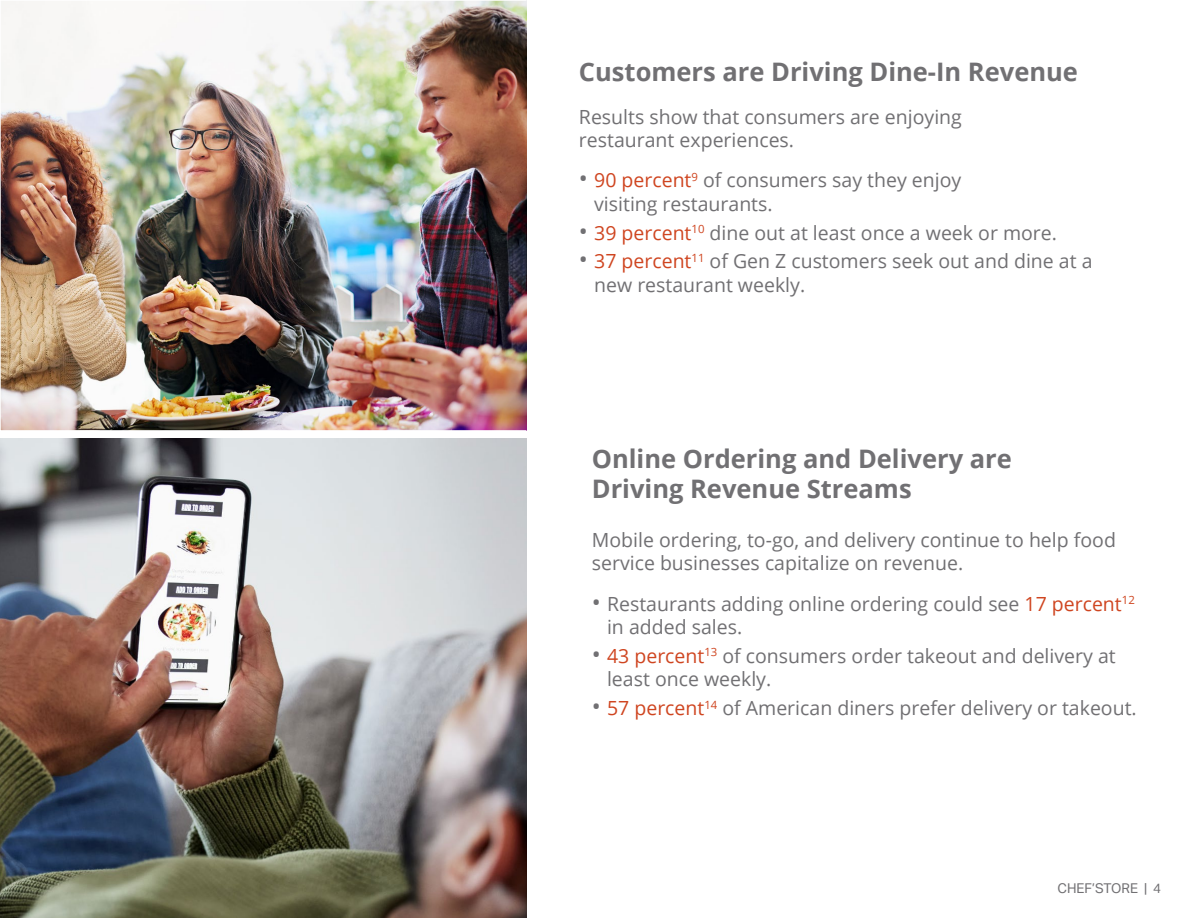
<style>
.page{position:relative;width:1188px;height:918px;background:#fff}
.page>*{position:absolute;margin:0;border:0;box-sizing:border-box;transform-origin:0 0}
.t1{font:700 25.5px/30px "Open Sans";color:#717073}
.t2{font:19.5px/23.4px "Open Sans";color:#717073}
.t3{font:13.5px "Aktiv Grotesk";color:#717073}
.s1{font-size:24px}
.s2{color:#cf4520}
</style>
<div class="page">
<img style="left:3px;top:3px;width:521px;height:426px">
<div style="left:0;top:0;width:527px;height:432px;border:2px solid #fff"></div>
<img style="left:0;top:439px;width:526px;height:479px">
<h1 class="t1" style="left:579px;top:56px;width:501px">Customers are Driving Dine-In Revenue</h1>
<p class="t2" style="left:579px;top:104px;width:384px">Results show that consumers are enjoying restaurant experiences.</p>
<p class="t2" style="left:594px;top:168px;width:369px;text-indent:-15px"><span class="s1">•</span> <span class="s2">90 percent</span><sup>9</sup> of consumers say they enjoy visiting restaurants.</p>
<p class="t2" style="left:579px;top:220px;width:480px"><span class="s1">•</span> <span class="s2">39 percent</span><sup>10</sup> dine out at least once a week or more.</p>
<p class="t2" style="left:594px;top:249px;width:500px;text-indent:-15px"><span class="s1">•</span> <span class="s2">37 percent</span><sup>11</sup> of Gen Z customers seek out and dine at a new restaurant weekly.</p>
<h1 class="t1" style="left:592px;top:443px;width:422px">Online Ordering and Delivery are<br>Driving Revenue Streams</h1>
<p class="t2" style="left:592px;top:527px;width:526px">Mobile ordering, to-go, and delivery continue to help food service businesses capitalize on revenue.</p>
<p class="t2" style="left:607px;top:591px;width:529px;text-indent:-15px"><span class="s1">•</span> Restaurants adding online ordering could see <span class="s2">17 percent</span><sup>12 </sup>in added sales.</p>
<p class="t2" style="left:607px;top:644px;width:510px;text-indent:-15px"><span class="s1">•</span> <span class="s2">43 percent</span><sup>13</sup> of consumers order takeout and delivery at least once weekly.</p>
<p class="t2" style="left:592px;top:696px;width:546px"><span class="s1">•</span> <span class="s2">57 percent</span><sup>14</sup> of American diners prefer delivery or takeout.</p>
<p class="t3" style="left:1058px;top:881px;width:105px">CHEF’STORE | 4</p>
</div>
